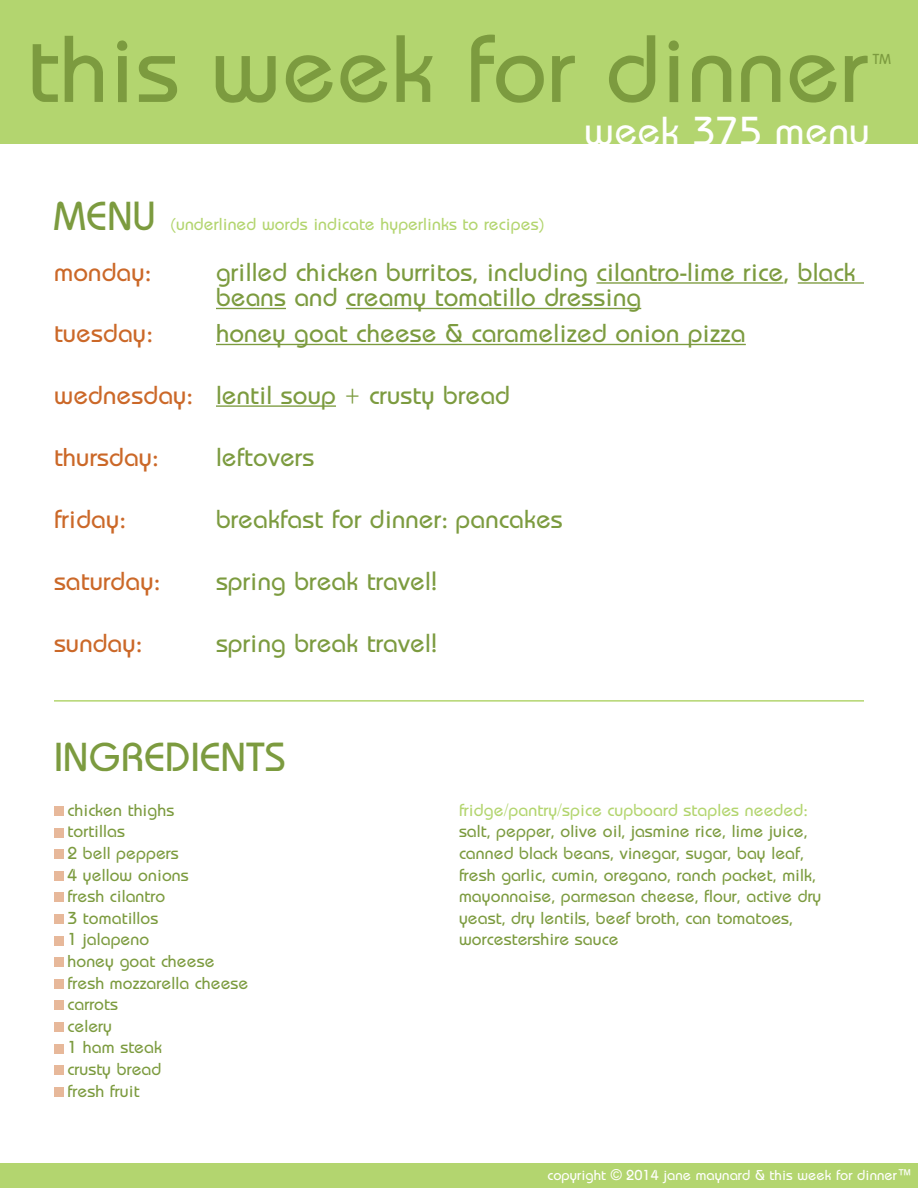
<style>
.page{position:relative;width:918px;height:1188px;background:#fff}
.page>*{position:absolute;margin:0;border:0;box-sizing:border-box;transform-origin:0 0}
.t1{font:99px "Opal";color:#7c9b3f}
.t2{font:42px "Opal";color:#7c9b3f}
.t3{font:42px "Opal";color:#fff}
.t4{font:27px/25.5px "Opal";color:#7c9b3f}
.t5{font:27px "Opal";color:#cb6828}
.t6{font:18px/21.6px "Opal";color:#7c9b3f}
.t7{font:18px "Opal";color:#b3d56f}
.t8{font:15px "Opal";color:#fffffe}
.t9{font:15px "Opal";color:#7c9b3f}
.s1{font-family:"Arial"}
</style>
<div class="page">
<div style="left:0;top:0;width:918px;height:143px;background:#b3d56f"></div>
<div style="left:0;top:1164px;width:918px;height:24px;background:#b3d56f"></div>
<hr style="left:596px;top:282px;width:188px;height:2px;background:#7c9b3f">
<hr style="left:798px;top:282px;width:66px;height:2px;background:#7c9b3f">
<hr style="left:216px;top:308px;width:70px;height:1px;background:#7c9b3f">
<hr style="left:346px;top:308px;width:295px;height:1px;background:#7c9b3f">
<hr style="left:216px;top:344px;width:530px;height:1px;background:#7c9b3f">
<hr style="left:216px;top:405px;width:120px;height:2px;background:#7c9b3f">
<hr style="left:54px;top:700px;width:810px;height:2px;background:#b3d56f">
<div style="left:55px;top:806px;width:9px;height:10px;background:#e7b89a"></div>
<div style="left:55px;top:828px;width:9px;height:9px;background:#e7b89a"></div>
<div style="left:55px;top:850px;width:9px;height:9px;background:#e7b89a"></div>
<div style="left:55px;top:871px;width:9px;height:10px;background:#e7b89a"></div>
<div style="left:55px;top:893px;width:9px;height:9px;background:#e7b89a"></div>
<div style="left:55px;top:914px;width:9px;height:10px;background:#e7b89a"></div>
<div style="left:55px;top:936px;width:9px;height:9px;background:#e7b89a"></div>
<div style="left:55px;top:958px;width:9px;height:9px;background:#e7b89a"></div>
<div style="left:55px;top:979px;width:9px;height:10px;background:#e7b89a"></div>
<div style="left:55px;top:1001px;width:9px;height:9px;background:#e7b89a"></div>
<div style="left:55px;top:1022px;width:9px;height:10px;background:#e7b89a"></div>
<div style="left:55px;top:1044px;width:9px;height:9px;background:#e7b89a"></div>
<div style="left:55px;top:1066px;width:9px;height:9px;background:#e7b89a"></div>
<div style="left:55px;top:1087px;width:9px;height:10px;background:#e7b89a"></div>
<h1 class="t1" style="left:27px;top:10px;width:842px">this week for dinner</h1>
<p class="t9" style="left:873px;top:50px;width:20px">TM</p>
<h2 class="t2" style="left:54px;top:190px;width:104px">MENU</h2>
<p class="t7" style="left:169px;top:213px;width:378px">(underlined words indicate hyperlinks to recipes)</p>
<h2 class="t3" style="left:584px;top:106px;width:287px">week 375 menu</h2>
<h3 class="t5" style="left:54px;top:256px;width:98px">monday:</h3>
<h3 class="t5" style="left:54px;top:317px;width:100px">tuesday:</h3>
<h3 class="t5" style="left:54px;top:379px;width:140px">wednesday:</h3>
<h3 class="t5" style="left:54px;top:441px;width:106px">thursday:</h3>
<h3 class="t5" style="left:54px;top:503px;width:73px">friday:</h3>
<h3 class="t5" style="left:54px;top:565px;width:107px">saturday:</h3>
<h3 class="t5" style="left:54px;top:627px;width:89px">sunday:</h3>
<h3 class="t4" style="left:216px;top:259px;width:641px">grilled chicken burritos, including cilantro-lime rice, black beans and creamy tomatillo dressing</h3>
<h3 class="t4" style="left:216px;top:320px;width:531px">honey goat cheese &amp; caramelized onion pizza</h3>
<h3 class="t4" style="left:216px;top:382px;width:296px">lentil soup + crusty bread</h3>
<h3 class="t4" style="left:216px;top:444px;width:100px">leftovers</h3>
<h3 class="t4" style="left:216px;top:506px;width:348px">breakfast for dinner: pancakes</h3>
<h3 class="t4" style="left:216px;top:568px;width:222px">spring break travel!</h3>
<h3 class="t4" style="left:216px;top:630px;width:222px">spring break travel!</h3>
<h2 class="t2" style="left:54px;top:732px;width:233px">INGREDIENTS</h2>
<p class="t6" style="left:68px;top:799px;width:183px">chicken thighs<br>tortillas<br>2 bell peppers<br>4 yellow onions<br>fresh cilantro<br>3 tomatillos<br>1 jalapeno<br>honey goat cheese fresh mozzarella cheese carrots<br>celery<br>1 ham steak<br>crusty bread<br>fresh fruit</p>
<p class="t7" style="left:459px;top:799px;width:350px">fridge/pantry/spice cupboard staples needed:</p>
<p class="t6" style="left:459px;top:820px;width:364px">salt, pepper, olive oil, jasmine rice, lime juice, canned black beans, vinegar, sugar, bay leaf, fresh garlic, cumin, oregano, ranch packet, milk, mayonnaise, parmesan cheese, flour, active dry yeast, dry lentils, beef broth, can tomatoes, worcestershire sauce</p>
<p class="t8" style="left:548px;top:1166px;width:366px">copyright <span class="s1">©</span> 2014 jane maynard &amp; this week for dinner<span class="s1">™</span></p>
</div>
